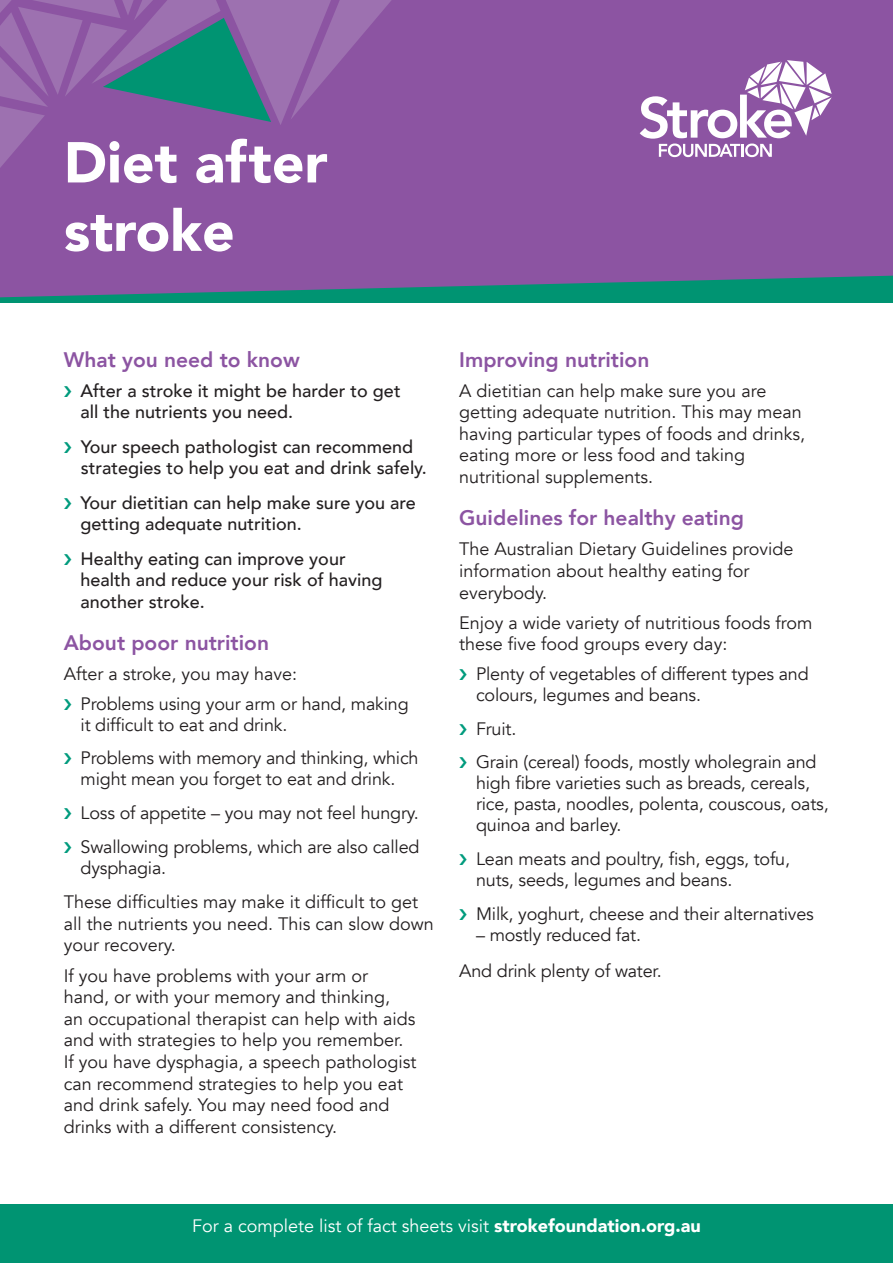
<style>
.page{position:relative;width:893px;height:1263px;background:#fff}
.page>*{position:absolute;margin:0;border:0;box-sizing:border-box;transform-origin:0 0}
.t1{font:900 57px/68.4px "Avenir";color:#fff}
.t2{font:800 21px "Avenir";color:#8c54a2}
.t3{font:18px/21.6px "Avenir";color:#231f20}
.t4{font:500 18px/21.6px "Avenir";color:#231f20}
.t5{font:18px "Avenir";color:#fff}
.s1{font-weight:900}
</style>
<div class="page">
<div style="left:0;top:257px;width:893px;height:46px;background:#009472"></div>
<div style="left:0;top:1204px;width:893px;height:59px;background:#009472"></div>
<div style="left:0;top:0;width:893px;height:297px;background:#8c54a2"></div>
<svg style="left:640px;top:60px;width:192px;height:97px"></svg>
<svg style="left:0;top:0;width:392px;height:168px;background:#8065a0"></svg>
<h1 class="t1" style="left:64px;top:127px;width:265px">Diet after stroke</h1>
<p class="t2" style="left:64px;top:343px;width:237px">What you need to know</p>
<p class="t4" style="left:81px;top:379px;width:322px">After a stroke it might be harder to get all the nutrients you need.</p>
<p class="t4" style="left:81px;top:434px;width:348px">Your speech pathologist can recommend strategies to help you eat and drink safely.</p>
<p class="t4" style="left:81px;top:490px;width:337px">Your dietitian can help make sure you are getting adequate nutrition.</p>
<p class="t4" style="left:81px;top:546px;width:303px">Healthy eating can improve your health and reduce your risk of having another stroke.</p>
<p class="t2" style="left:64px;top:626px;width:207px">About poor nutrition</p>
<p class="t3" style="left:81px;top:659px;width:330px;line-height:29.5px;text-indent:-17px">After a stroke, you may have:<br>Problems using your arm or hand, making</p>
<p class="t3" style="left:81px;top:708px;width:339px;line-height:33.8px">it difficult to eat and drink.<br>Problems with memory and thinking, which</p>
<p class="t3" style="left:81px;top:762px;width:340px;line-height:33.8px">might mean you forget to eat and drink.<br>Loss of appetite – you may not feel hungry.<br>Swallowing problems, which are also called</p>
<p class="t3" style="left:64px;top:851px;width:356px;line-height:34.3px;text-indent:17px">dysphagia.<br>These difficulties may make it difficult to get</p>
<p class="t3" style="left:64px;top:913px;width:371px">all the nutrients you need. This can slow down your recovery.</p>
<p class="t3" style="left:64px;top:965px;width:354px">If you have problems with your arm or hand, or with your memory and thinking,<br>an occupational therapist can help with aids and with strategies to help you remember.<br>If you have dysphagia, a speech pathologist can recommend strategies to help you eat and drink safely. You may need food and drinks with a different consistency.</p>
<p class="t2" style="left:459px;top:343px;width:192px">Improving nutrition</p>
<p class="t3" style="left:459px;top:380px;width:347px">A dietitian can help make sure you are getting adequate nutrition. This may mean having particular types of foods and drinks, eating more or less food and taking nutritional supplements.</p>
<p class="t2" style="left:459px;top:502px;width:286px">Guidelines for healthy eating</p>
<p class="t3" style="left:459px;top:539px;width:336px">The Australian Dietary Guidelines provide information about healthy eating for everybody.</p>
<p class="t3" style="left:459px;top:612px;width:355px">Enjoy a wide variety of nutritious foods from these five food groups every day:</p>
<p class="t3" style="left:476px;top:663px;width:334px;line-height:21px">Plenty of vegetables of different types and colours, legumes and beans.</p>
<p class="t3" style="left:476px;top:712px;width:342px;line-height:33.8px">Fruit.<br>Grain (cereal) foods, mostly wholegrain and</p>
<p class="t3" style="left:476px;top:773px;width:354px;line-height:21px">high fibre varieties such as breads, cereals, rice, pasta, noodles, polenta, couscous, oats, quinoa and barley.</p>
<p class="t3" style="left:476px;top:849px;width:316px;line-height:21px">Lean meats and poultry, fish, eggs, tofu, nuts, seeds, legumes and beans.</p>
<p class="t3" style="left:476px;top:903px;width:339px">Milk, yoghurt, cheese and their alternatives</p>
<p class="t3" style="left:459px;top:917px;width:204px;line-height:36.2px;text-align:center">– mostly reduced fat.<br>And drink plenty of water.</p>
<p class="t5" style="left:192px;top:1215px;width:510px">For a complete list of fact sheets visit <span class="s1">strokefoundation.org.au</span></p>
</div>
